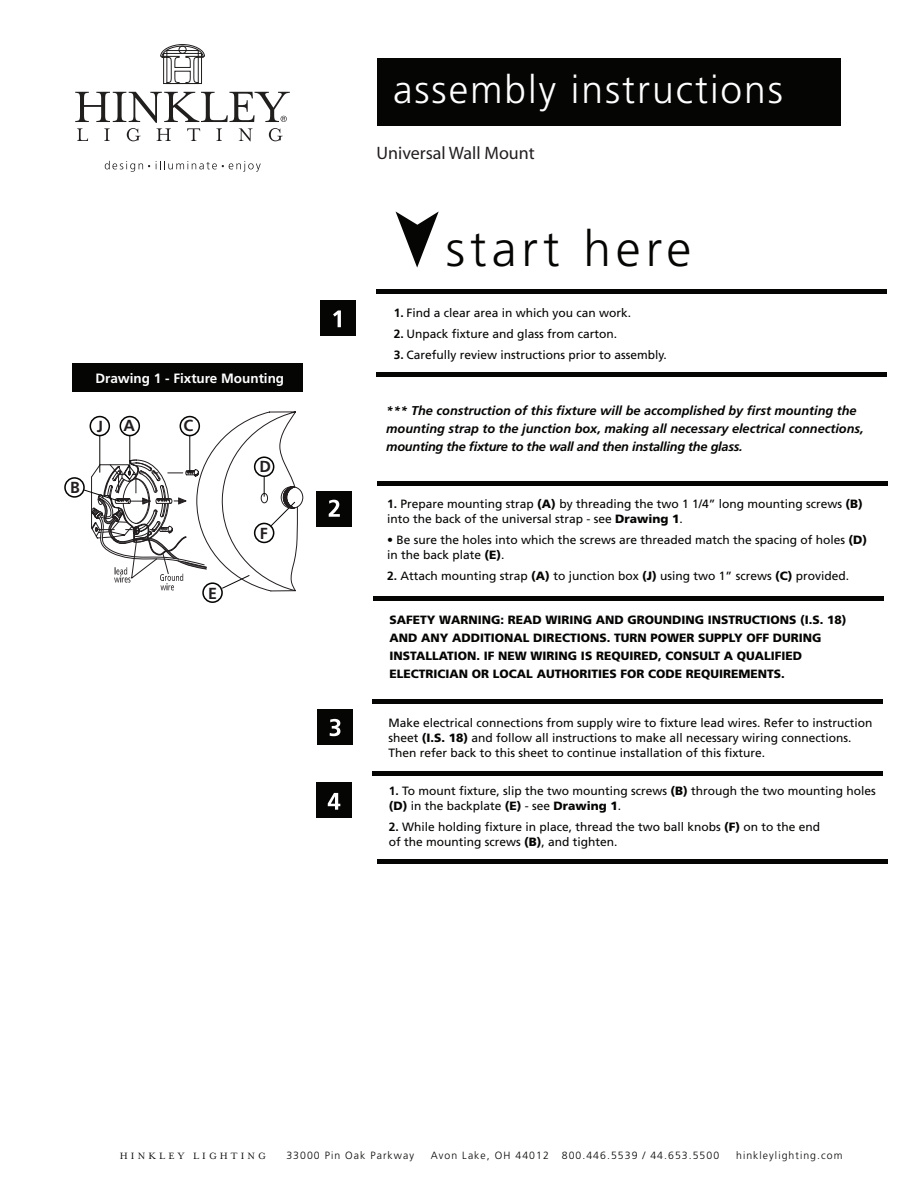
<style>
.page{position:relative;width:918px;height:1188px;background:#fff}
.page>*{position:absolute;margin:0;border:0;box-sizing:border-box;transform-origin:0 0}
.t1{font:300 49.65px "Frutiger LT Std";letter-spacing:.1em;color:#050504}
.t2{font:300 39px "Frutiger LT Std";letter-spacing:.05em;color:#fff}
.t3{font:18px "Myriad";color:#231f20}
.t4{font:700 16.05px "Frutiger LT Std";color:#231f20}
.t5{font:700 13.5px "Frutiger LT Std";color:#fff}
.t6{font:italic 700 12.75px/18px "Frutiger LT Std";color:#050504}
.t7{font:12px/15px "Frutiger LT Std";color:#050504}
.t8{font:900 12px/18px "Frutiger LT Std";color:#050504}
.t9{font:300 10.5px "Frutiger LT Std";letter-spacing:.1em;color:#050504}
.t10{font:10.5px "Mrs Eaves Roman";letter-spacing:.3em;color:#050504}
.s1{font-weight:700}
.s2{font-weight:900}
.s3{font-weight:300}
</style>
<div class="page">
<div style="left:377px;top:58px;width:463px;height:68px;background:#050504"></div>
<svg style="left:105px;top:161px;width:45px;height:11px"></svg>
<svg style="left:156px;top:161px;width:105px;height:11px"></svg>
<svg style="left:160px;top:44px;width:45px;height:40px"></svg>
<svg style="left:75px;top:92px;width:215px;height:49px"></svg>
<svg style="left:396px;top:211px;width:43px;height:57px"></svg>
<div style="left:321px;top:300px;width:35px;height:36px;background:#050504"></div>
<svg style="left:333px;top:310px;width:8px;height:17px"></svg>
<div style="left:377px;top:289px;width:510px;height:5px;background:#050504"></div>
<div style="left:377px;top:372px;width:510px;height:5px;background:#050504"></div>
<div style="left:377px;top:481px;width:510px;height:5px;background:#050504"></div>
<div style="left:377px;top:859px;width:510px;height:5px;background:#050504"></div>
<div style="left:72px;top:363px;width:230px;height:29px;background:#050504"></div>
<div style="left:202px;top:582px;width:21px;height:21px;border:2px solid #050504;border-radius:50%"></div>
<div style="left:64px;top:477px;width:21px;height:21px;border:2px solid #050504;border-radius:50%"></div>
<svg style="left:83px;top:411px;width:220px;height:180px"></svg>
<div style="left:317px;top:710px;width:36px;height:35px;background:#050504"></div>
<div style="left:373px;top:596px;width:511px;height:5px;background:#050504"></div>
<div style="left:372px;top:771px;width:511px;height:5px;background:#050504"></div>
<div style="left:372px;top:699px;width:511px;height:5px;background:#050504"></div>
<svg style="left:330px;top:719px;width:10px;height:17px"></svg>
<div style="left:317px;top:491px;width:35px;height:36px;background:#050504"></div>
<div style="left:317px;top:782px;width:35px;height:36px;background:#050504"></div>
<svg style="left:328px;top:793px;width:12px;height:17px"></svg>
<svg style="left:329px;top:500px;width:11px;height:17px"></svg>
<h3 class="t4" style="left:70px;top:478px;width:11px">B</h3>
<p class="t5" style="left:95px;top:370px;width:190px">Drawing 1 - Fixture Mounting</p>
<h3 class="t4" style="left:97px;top:417px;width:8px">J</h3>
<h3 class="t4" style="left:124px;top:416px;width:13px">A</h3>
<h3 class="t4" style="left:184px;top:416px;width:11px">C</h3>
<h3 class="t4" style="left:259px;top:457px;width:13px">D</h3>
<h3 class="t4" style="left:260px;top:524px;width:9px">F</h3>
<h3 class="t4" style="left:208px;top:584px;width:10px">E</h3>
<h2 class="t2" style="left:393px;top:68px;width:392px">assembly instructions</h2>
<h3 class="t3" style="left:377px;top:144px;width:160px">Universal Wall Mount</h3>
<h1 class="t1" style="left:446px;top:221px;width:247px">start here</h1>
<p class="t7" style="left:394px;top:305px;width:239px"><span class="s1">1.</span> Find a clear area in which you can work.</p>
<p class="t7" style="left:394px;top:326px;width:225px"><span class="s1">2.</span> Unpack fixture and glass from carton.</p>
<p class="t7" style="left:394px;top:347px;width:275px"><span class="s1">3.</span> Carefully review instructions prior to assembly.</p>
<p class="t6" style="left:386px;top:402px;width:479px">*** The construction of this fixture will be accomplished by first mounting the mounting strap to the junction box, making all necessary electrical connections, mounting the fixture to the wall and then installing the glass.</p>
<p class="t7" style="left:387px;top:497px;width:477px"><span class="s1">1.</span> Prepare mounting strap <span class="s2">(A)</span> by threading the two 1 1/4” long mounting screws <span class="s2">(B) </span>into the back of the universal strap - see <span class="s2">Drawing 1</span>.</p>
<p class="t7" style="left:387px;top:533px;width:482px"><span class="s3">•</span> Be sure the holes into which the screws are threaded match the spacing of holes <span class="s2">(D) </span>in the back plate <span class="s2">(E)</span>.</p>
<p class="t7" style="left:387px;top:569px;width:464px"><span class="s1">2.</span> Attach mounting strap <span class="s2">(A)</span> to junction box <span class="s2">(J)</span> using two 1” screws <span class="s2">(C)</span> provided.</p>
<p class="t8" style="left:390px;top:611px;width:459px">SAFETY WARNING: READ WIRING AND GROUNDING INSTRUCTIONS (I.S. 18)<br>AND ANY ADDITIONAL DIRECTIONS. TURN POWER SUPPLY OFF DURING INSTALLATION. IF NEW WIRING IS REQUIRED, CONSULT A QUALIFIED ELECTRICIAN OR LOCAL AUTHORITIES FOR CODE REQUIREMENTS.</p>
<p class="t7" style="left:389px;top:715px;width:486px">Make electrical connections from supply wire to fixture lead wires. Refer to instruction sheet <span class="s2">(I.S. 18)</span> and follow all instructions to make all necessary wiring connections.<br>Then refer back to this sheet to continue installation of this fixture.</p>
<p class="t7" style="left:389px;top:783px;width:489px"><span class="s1">1.</span> To mount fixture, slip the two mounting screws <span class="s2">(B)</span> through the two mounting holes <span class="s2">(D)</span> in the backplate <span class="s2">(E)</span> - see <span class="s2">Drawing 1</span>.</p>
<p class="t7" style="left:389px;top:819px;width:433px"><span class="s1">2.</span> While holding fixture in place, thread the two ball knobs <span class="s2">(F)</span> on to the end of the mounting screws <span class="s2">(B)</span>, and tighten.</p>
<p class="t10" style="left:120px;top:1150px;width:147px">HINKLEY LIGHTING</p>
<p class="t9" style="left:286px;top:1149px;width:129px">33000 Pin Oak Parkway</p>
<p class="t9" style="left:431px;top:1149px;width:290px">Avon Lake, OH 44012 800.446.5539 / 44.653.5500</p>
<p class="t9" style="left:736px;top:1149px;width:108px">hinkleylighting.com</p>
</div>
